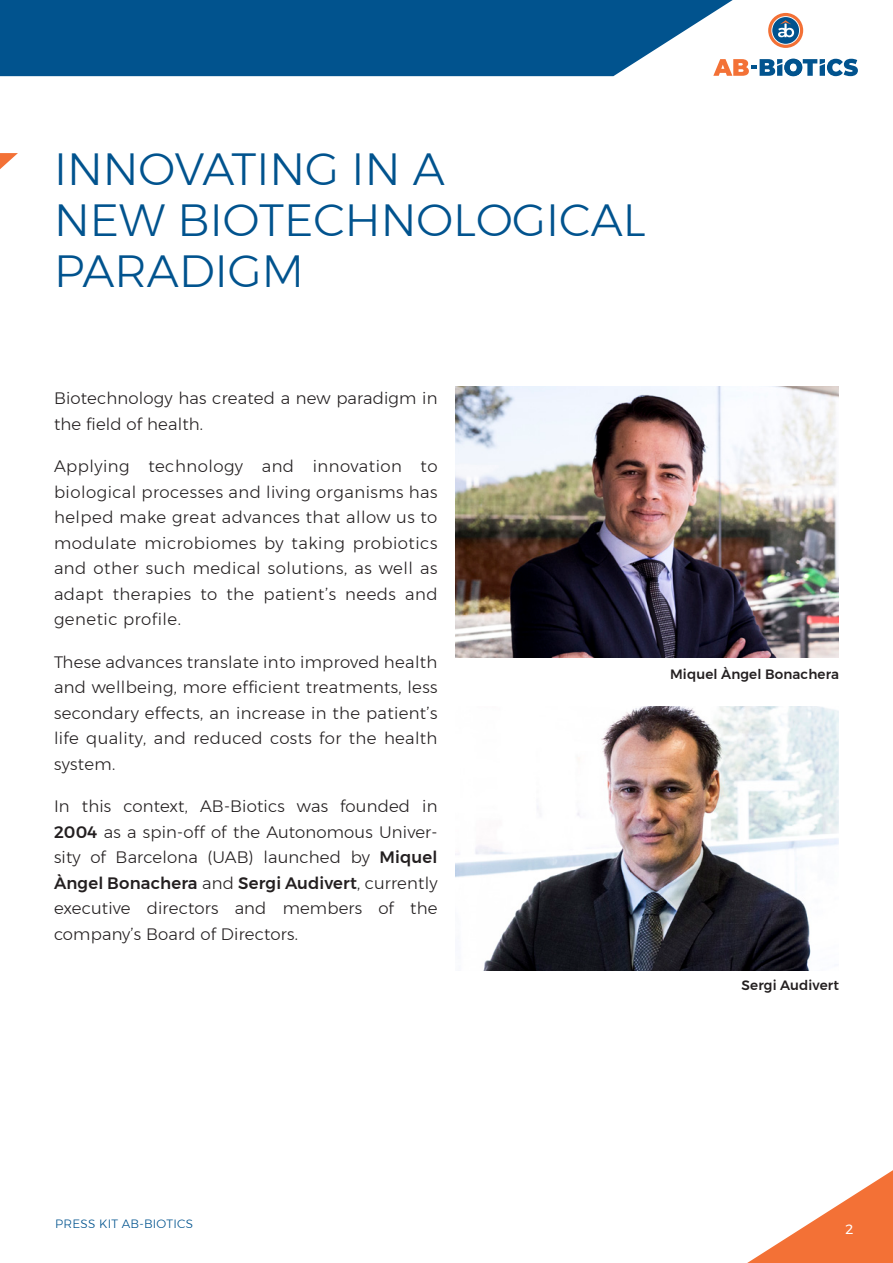
<style>
.page{position:relative;width:893px;height:1263px;background:#fff}
.page>*{position:absolute;margin:0;border:0;box-sizing:border-box;transform-origin:0 0}
.t1{font:300 45px/51px "Montserrat";color:#01538e}
.t2{font:300 16.5px/25.5px "Montserrat";letter-spacing:.01em;color:#231f20;text-align:justify}
.t3{font:500 13.5px "Montserrat";letter-spacing:.01em;color:#231f20}
.t4{font:13.5px "Montserrat";color:#fff}
.t5{font:300 12px "Montserrat";letter-spacing:.02em;color:#01538e}
.s1{font-weight:500}
</style>
<div class="page">
<svg style="left:0;top:0;width:733px;height:76px;background:#146096"></svg>
<svg style="left:747px;top:1170px;width:146px;height:93px"></svg>
<svg style="left:713px;top:59px;width:145px;height:17px"></svg>
<svg style="left:768px;top:13px;width:35px;height:35px"></svg>
<svg style="left:771px;top:16px;width:29px;height:29px"></svg>
<svg style="left:0;top:153px;width:18px;height:16px"></svg>
<img style="left:455px;top:386px;width:384px;height:271px">
<img style="left:455px;top:707px;width:384px;height:264px">
<p class="t1" style="left:54px;top:142px;width:593px">INNOVATING IN A<br>NEW BIOTECHNOLOGICAL<br>PARADIGM</p>
<p class="t2" style="left:54px;top:385px;width:385px">Biotechnology has created a new paradigm in the field of health.</p>
<p class="t2" style="left:54px;top:453px;width:385px">Applying technology and innovation to biological processes and living organisms has helped make great advances that allow us to modulate microbiomes by taking probiotics and other such medical solutions, as well as adapt therapies to the patient’s needs and genetic profile.</p>
<p class="t2" style="left:54px;top:649px;width:385px">These advances translate into improved health and wellbeing, more efficient treatments, less secondary effects, an increase in the patient’s life quality, and reduced costs for the health system.</p>
<p class="t2" style="left:54px;top:793px;width:385px">In this context, AB-Biotics was founded in <span class="s1">2004</span> as a spin-off of the Autonomous Univer&shy;sity of Barcelona (UAB) launched by <span class="s1">Miquel Àngel Bonachera</span> and <span class="s1">Sergi Audivert</span>, currently executive directors and members of the company’s Board of Directors.</p>
<p class="t3" style="left:670px;top:663px;width:170px">Miquel Àngel Bonachera</p>
<p class="t3" style="left:742px;top:975px;width:99px">Sergi Audivert</p>
<p class="t5" style="left:55px;top:1215px;width:139px">PRESS KIT AB-BIOTICS</p>
<p class="t4" style="left:845px;top:1218px;width:9px">2</p>
</div>
